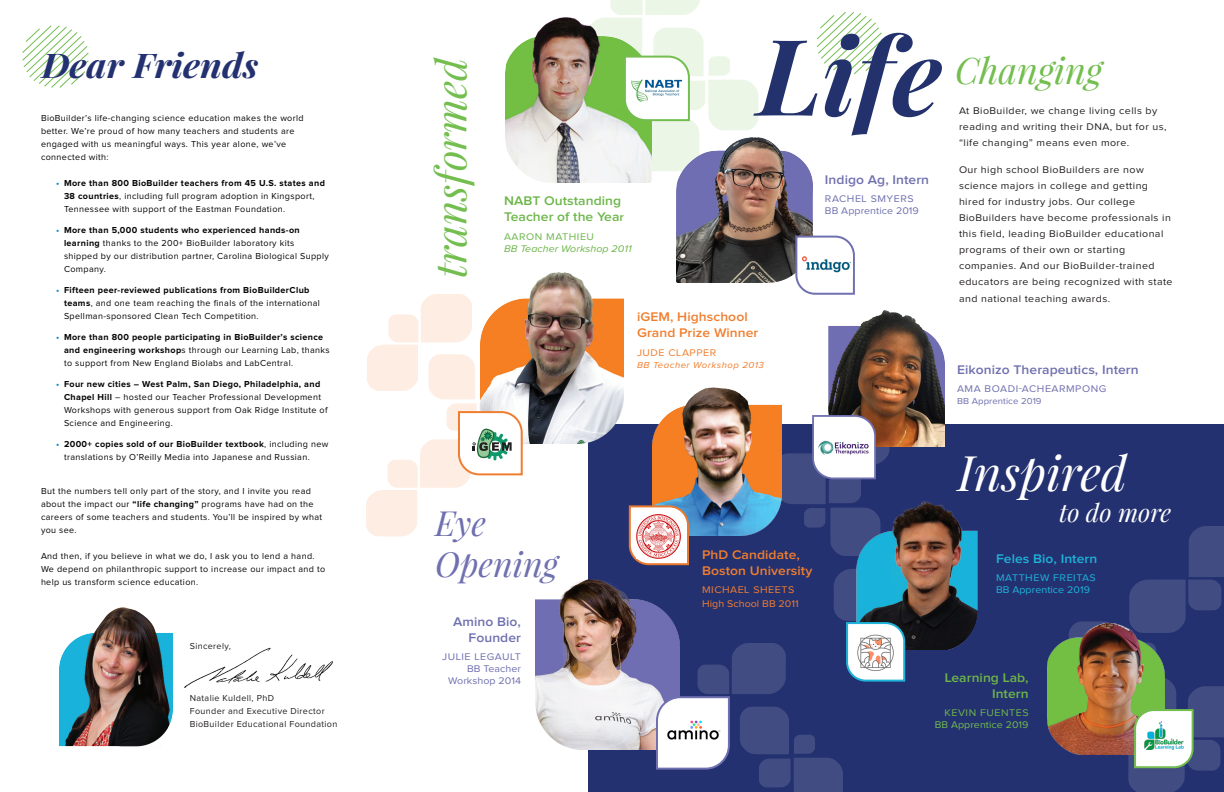
<style>
.page{position:relative;width:1224px;height:792px;background:#fff}
.page>*{position:absolute;margin:0;border:0;box-sizing:border-box;transform-origin:0 0}
.t1{font:italic 700 106px "Playfair Display";color:#23326c}
.t2{font:italic 48px "Playfair Display";color:#fff}
.t3{font:italic 42px "Playfair Display";color:#73be4f}
.t4{font:italic 36px "Playfair Display";color:#73be4f}
.headline_1{font:italic 700 34px "Playfair Display";color:#243170;scale:1.07 1}
.t5{font:italic 34px "Playfair Display";color:#6f70af}
.t6{font:italic 25px "Playfair Display";color:#fff}
.achievement{font:600 13px/16px "Proxima Nova";letter-spacing:.005em;color:#f07e2e;scale:1.07 1}
.achievement-2{font:600 13px/16px "Proxima Nova";letter-spacing:.005em;color:#6f70af;text-align:right;scale:1.07 1}
.achievement-3{font:600 13px/16px "Proxima Nova";letter-spacing:.005em;color:#6db649;text-align:right;scale:1.07 1}
.achievement-4{font:600 13px "Proxima Nova";letter-spacing:.005em;color:#1eb3d9;scale:1.07 1}
.body{font:10px/16px "Proxima Nova";letter-spacing:.04em;color:#231f20;scale:1.07 1}
.team-name{font:10px "Proxima Nova";letter-spacing:.05em;color:#6f70af;scale:1.07 1}
.class{font:italic 10px "Proxima Nova";letter-spacing:.005em;color:#6db649;scale:1.07 1}
.team-potition{font:10px/12px "Proxima Nova";letter-spacing:.005em;color:#6f70af;text-align:right;scale:1.07 1}
.team-potition-2{font:10px "Proxima Nova";letter-spacing:.005em;color:#70bc4d;scale:1.07 1}
.class-2{font:10px "Proxima Nova";letter-spacing:.005em;color:#6f70af;scale:1.07 1}
.team-potition-3{font:10px "Proxima Nova";letter-spacing:.005em;color:#1eb3d9;scale:1.07 1}
.team-potition-4{font:10px "Proxima Nova";letter-spacing:.005em;color:#f27e2f;scale:1.07 1}
.team-name-2{font:10px "Proxima Nova";letter-spacing:.05em;color:#1eb3d9;scale:1.07 1}
.team-name-3{font:10px "Proxima Nova";letter-spacing:.05em;color:#f27e2f;scale:1.07 1}
.team-name-4{font:10px "Proxima Nova";letter-spacing:.05em;color:#6db64a;scale:1.07 1}
.team-name-5{font:10px "Proxima Nova";letter-spacing:.05em;color:#6db649;scale:1.07 1}
.team-name-6{font:10px "Proxima Nova";letter-spacing:.05em;color:#f07e2e;scale:1.07 1}
.body-2{font:9px/13px "Proxima Nova";letter-spacing:.04em;color:#040503}
.t7{font:700 9px/13px "Proxima Nova";letter-spacing:.04em;color:#040503}
.body-3{font:9px "Proxima Nova";letter-spacing:.04em;color:#231f20}
.team-potition-5{font:italic 9px "Proxima Nova";letter-spacing:.05em;color:#f07e2e;scale:1.07 1}
.team-potition-6{font:9px "Proxima Nova";letter-spacing:.005em;color:#6f70af;scale:1.07 1}
.s1{font-weight:700;color:#0089cf}
.s2{font-weight:700}
.s3{color:#0089cf}
.s4{font-weight:400}
.s5{font-size:12px}
.s6{color:#f27e2f}
</style>
<div class="page">
<div style="left:588px;top:424px;width:636px;height:368px;background:#243170"></div>
<svg style="left:816px;top:12px;width:67px;height:63px"></svg>
<img style="left:184px;top:647px;width:149px;height:41px">
<img style="left:828px;top:311px;width:117px;height:49px">
<img style="left:60px;top:607px;width:113px;height:140px">
<img style="left:505px;top:17px;width:147px;height:166px">
<svg style="left:22px;top:25px;width:67px;height:63px"></svg>
<img style="left:676px;top:138px;width:136px;height:145px">
<img style="left:526px;top:273px;width:97px;height:171px">
<img style="left:535px;top:580px;width:93px;height:170px">
<img style="left:1048px;top:639px;width:21px;height:113px">
<svg style="left:587px;top:0;width:172px;height:171px"></svg>
<svg style="left:366px;top:294px;width:160px;height:242px"></svg>
<img style="left:631px;top:78px;width:51px;height:25px">
<svg style="left:1069px;top:526px;width:155px;height:266px"></svg>
<img style="left:948px;top:510px;width:29px;height:140px">
<img style="left:1129px;top:710px;width:71px;height:54px">
<svg style="left:794px;top:235px;width:61px;height:60px"></svg>
<img style="left:802px;top:255px;width:51px;height:21px">
<img style="left:628px;top:360px;width:320px;height:432px">
<img style="left:662px;top:713px;width:61px;height:40px">
<p class="headline_1" style="left:42px;top:42px;width:204px">Dear Friends</p>
<p class="body-2" style="left:41px;top:112px;width:264px">BioBuilder’s life-changing science education makes the world better. We’re proud of how many teachers and students are engaged with us meaningful ways. This year alone, we’ve connected with:</p>
<p class="body-2" style="left:64px;top:177px;width:262px;text-indent:-8px"><span class="s1">•</span> <span class="s2">More than 800 BioBuilder teachers from 45 U.S. states and<br>38 countries</span>, including full program adoption in Kingsport,<br>Tennessee with support of the Eastman Foundation.</p>
<p class="body-2" style="left:64px;top:224px;width:266px;text-indent:-8px"><span class="s1">•</span> <span class="s2">More than 5,000 students who experienced hands-on learning</span> thanks to the 200+ BioBuilder laboratory kits shipped by our distribution partner, Carolina Biological Supply Company.</p>
<p class="body-2" style="left:64px;top:284px;width:257px;text-indent:-8px"><span class="s1">•</span> <span class="s2">Fifteen peer-reviewed publications from BioBuilderClub teams</span>, and one team reaching the finals of the international<br>Spellman-sponsored Clean Tech Competition.</p>
<p class="t7" style="left:64px;top:331px;width:267px;text-indent:-8px"><span class="s3">•</span> More than 800 people participating in BioBuilder’s science and engineering workshop<span class="s4">s through our Learning Lab, thanks to support from New England Biolabs and LabCentral.</span></p>
<p class="body-2" style="left:64px;top:378px;width:265px;text-indent:-8px"><span class="s1">•</span> <span class="s2">Four new cities – West Palm, San Diego, Philadelphia, and Chapel Hill</span> – hosted our Teacher Professional Development Workshops with generous support from Oak Ridge Institute of Science and Engineering.</p>
<p class="body-2" style="left:64px;top:438px;width:266px;text-indent:-8px"><span class="s1">•</span> <span class="s2">2000+ copies sold of our BioBuilder textbook</span>, including new translations by O’Reilly Media into Japanese and Russian.</p>
<p class="body-2" style="left:41px;top:485px;width:283px">But the numbers tell only part of the story, and I invite you read about the impact our <span class="s2">“life changing”</span> programs have had on the careers of some teachers and students. You’ll be inspired by what you see.</p>
<p class="body-2" style="left:41px;top:550px;width:286px">And then, if you believe in what we do, I ask you to lend a hand.<br>We depend on philanthropic support to increase our impact and to help us transform science education.</p>
<p class="body-3" style="left:190px;top:642px;width:43px">Sincerely,</p>
<p class="body-3" style="left:190px;top:694px;width:86px">Natalie Kuldell, PhD</p>
<p class="body-3" style="left:190px;top:707px;width:136px">Founder and Executive Director</p>
<p class="body-3" style="left:190px;top:720px;width:149px">BioBuilder Educational Foundation</p>
<p class="t3" style="left:423px;top:278px;width:223px;rotate:-90deg">transformed</p>
<p class="achievement-3" style="left:504px;top:193px;width:113px;text-align:left">NABT Outstanding<br>Teacher of the Yea<span class="s5">r</span></p>
<p class="team-name-5" style="left:504px;top:232px;width:86px">AARON MATHIEU</p>
<p class="class" style="left:504px;top:244px;width:121px">BB Teacher Workshop 2011</p>
<p class="t1" style="left:758px;top:3px;width:186px">Life</p>
<p class="achievement-2" style="left:825px;top:173px;width:99px">Indigo Ag, Intern</p>
<p class="team-name" style="left:825px;top:195px;width:84px">RACHEL SMYERS</p>
<p class="class-2" style="left:825px;top:207px;width:89px">BB Apprentice 2019</p>
<p class="achievement" style="left:637px;top:309px;width:115px">iGEM, Highschool<br>Grand Prize Winner</p>
<p class="team-name-6" style="left:637px;top:348px;width:76px">JUDE CLAPPER</p>
<p class="team-potition-5" style="left:637px;top:361px;width:120px">BB Teacher Workshop <span class="s6">2013</span></p>
<p class="t4" style="left:955px;top:46px;width:149px">Changing</p>
<p class="body" style="left:959px;top:103px;width:196px">At BioBuilder, we change living cells by reading and writing their DNA, but for us, “life changing” means even more.</p>
<p class="body" style="left:959px;top:162px;width:201px">Our high school BioBuilders are now science majors in college and getting hired for industry jobs. Our college BioBuilders have become professionals in this field, leading BioBuilder educational programs of their own or starting companies. And our BioBuilder-trained educators are being recognized with state</p>
<p class="body" style="left:959px;top:291px;width:143px">and national teaching awards.</p>
<p class="achievement-2" style="left:957px;top:363px;width:171px">Eikonizo Therapeutics, Intern</p>
<p class="team-name" style="left:957px;top:384px;width:141px">AMA BOADI-ACHEARMPONG</p>
<p class="team-potition-6" style="left:957px;top:397px;width:80px">BB Apprentice 2019</p>
<p class="t5" style="left:435px;top:500px;width:53px">Eye</p>
<p class="t5" style="left:435px;top:541px;width:125px">Opening</p>
<p class="achievement" style="left:702px;top:547px;width:105px">PhD Candidate,<br>Boston University</p>
<p class="team-name-3" style="left:702px;top:585px;width:88px">MICHAEL SHEETS</p>
<p class="team-potition-4" style="left:702px;top:599px;width:92px">High School BB 2011</p>
<p class="t2" style="left:958px;top:441px;width:171px">Inspired</p>
<p class="t6" style="left:1059px;top:496px;width:114px">to do more</p>
<p class="achievement-4" style="left:996px;top:553px;width:96px">Feles Bio, Intern</p>
<p class="team-name-2" style="left:996px;top:573px;width:95px">MATTHEW FREITAS</p>
<p class="team-potition-3" style="left:996px;top:585px;width:89px">BB Apprentice 2019</p>
<p class="achievement-2" style="left:453px;top:614px;width:65px">Amino Bio,<br>Founder</p>
<p class="team-name" style="left:442px;top:652px;width:75px">JULIE LEGAULT</p>
<p class="team-potition" style="left:448px;top:663px;width:70px">BB Teacher<br>Workshop 2014</p>
<p class="achievement-3" style="left:945px;top:671px;width:80px">Learning Lab,<br>Intern</p>
<p class="team-name-4" style="left:945px;top:708px;width:80px">KEVIN FUENTES</p>
<p class="team-potition-2" style="left:935px;top:720px;width:89px">BB Apprentice 2019</p>
</div>
